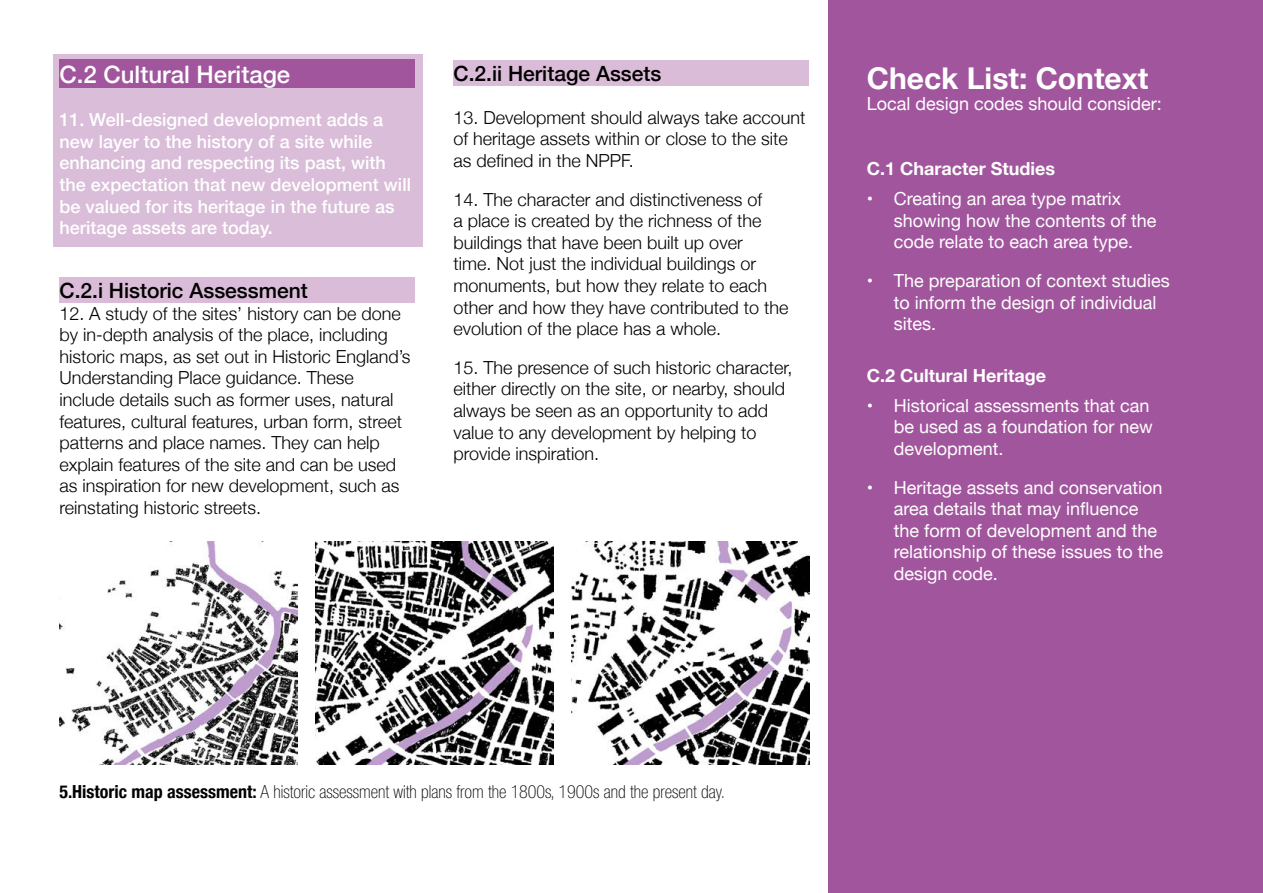
<style>
.page{position:relative;width:1263px;height:893px;background:#fff}
.page>*{position:absolute;margin:0;border:0;box-sizing:border-box;transform-origin:0 0}
.t1{font:700 30px "Helvetica Neue";color:#fff}
.t2{font:500 24px "Helvetica Neue";color:#fff}
.t3{font:500 21px "Helvetica Neue";color:#000}
.t4{font:300 18px/21.6px "Helvetica Neue";color:#000}
.t5{font:18px/21.6px "Helvetica Neue";color:#fff}
.t6{font:500 18px/21.6px "Helvetica Neue";color:#fff}
.t7{font:100 condensed 18px "Helvetica Neue LT Std";color:#000}
.t8{font:700 18px "Helvetica Neue";color:#fff}
.s1{font-family:"Helvetica Neue";font-weight:700}
</style>
<div class="page">
<div style="left:53px;top:54px;width:369px;height:193px;background:#dabdd9"></div>
<div style="left:828px;top:0;width:435px;height:893px;background:#a1559d"></div>
<div style="left:454px;top:60px;width:355px;height:25px;background:#dabbd8"></div>
<div style="left:60px;top:277px;width:355px;height:25px;background:#dabbd8"></div>
<div style="left:60px;top:60px;width:355px;height:28px;background:#a1559d"></div>
<img style="left:60px;top:541px;width:237px;height:223px">
<img style="left:571px;top:541px;width:238px;height:223px">
<img style="left:315px;top:541px;width:238px;height:223px">
<p class="t2" style="left:60px;top:55px;width:232px">C.2 Cultural Heritage</p>
<p class="t6" style="left:60px;top:107px;width:353px">11. Well-designed development adds a new layer to the history of a site while enhancing and respecting its past, with the expectation that new development will be valued for its heritage in the future as heritage assets are today.</p>
<p class="t3" style="left:60px;top:274px;width:250px">C.2.i Historic Assessment</p>
<p class="t4" style="left:60px;top:301px;width:353px">12. A study of the sites’ history can be done by in-depth analysis of the place, including historic maps, as set out in Historic England’s Understanding Place guidance. These include details such as former uses, natural features, cultural features, urban form, street patterns and place names. They can help explain features of the site and can be used as inspiration for new development, such as reinstating historic streets.</p>
<p class="t3" style="left:454px;top:56px;width:209px">C.2.ii Heritage Assets</p>
<p class="t4" style="left:454px;top:105px;width:353px">13. Development should always take account of heritage assets within or close to the site</p>
<p class="t4" style="left:454px;top:148px;width:182px">as defined in the NPPF.</p>
<p class="t4" style="left:454px;top:187px;width:336px">14. The character and distinctiveness of<br>a place is created by the richness of the buildings that have been built up over<br>time. Not just the individual buildings or monuments, but how they relate to each other and how they have contributed to the evolution of the place has a whole.</p>
<p class="t4" style="left:454px;top:355px;width:340px">15. The presence of such historic character, either directly on the site, or nearby, should always be seen as an opportunity to add value to any development by helping to provide inspiration.</p>
<p class="t1" style="left:867px;top:55px;width:283px">Check List: Context</p>
<p class="t5" style="left:867px;top:94px;width:297px">Local design codes should consider:</p>
<p class="t8" style="left:867px;top:155px;width:190px">C.1 Character Studies</p>
<p class="t5" style="left:894px;top:189px;width:264px;text-indent:-27px">• Creating an area type matrix showing how the contents of the code relate to each area type.</p>
<p class="t5" style="left:894px;top:271px;width:278px;text-indent:-27px">• The preparation of context studies to inform the design of individual sites.</p>
<p class="t8" style="left:867px;top:361px;width:181px">C.2 Cultural Heritage</p>
<p class="t5" style="left:894px;top:396px;width:261px;text-indent:-27px">• Historical assessments that can be used as a foundation for new development.</p>
<p class="t5" style="left:894px;top:477px;width:271px;text-indent:-27px">• Heritage assets and conservation area details that may influence the form of development and the relationship of these issues to the design code.</p>
<p class="t7" style="left:60px;top:782px;width:667px"><span class="s1">5.Historic map assessment:</span> A historic assessment with plans from the 1800s, 1900s and the present day.</p>
</div>
